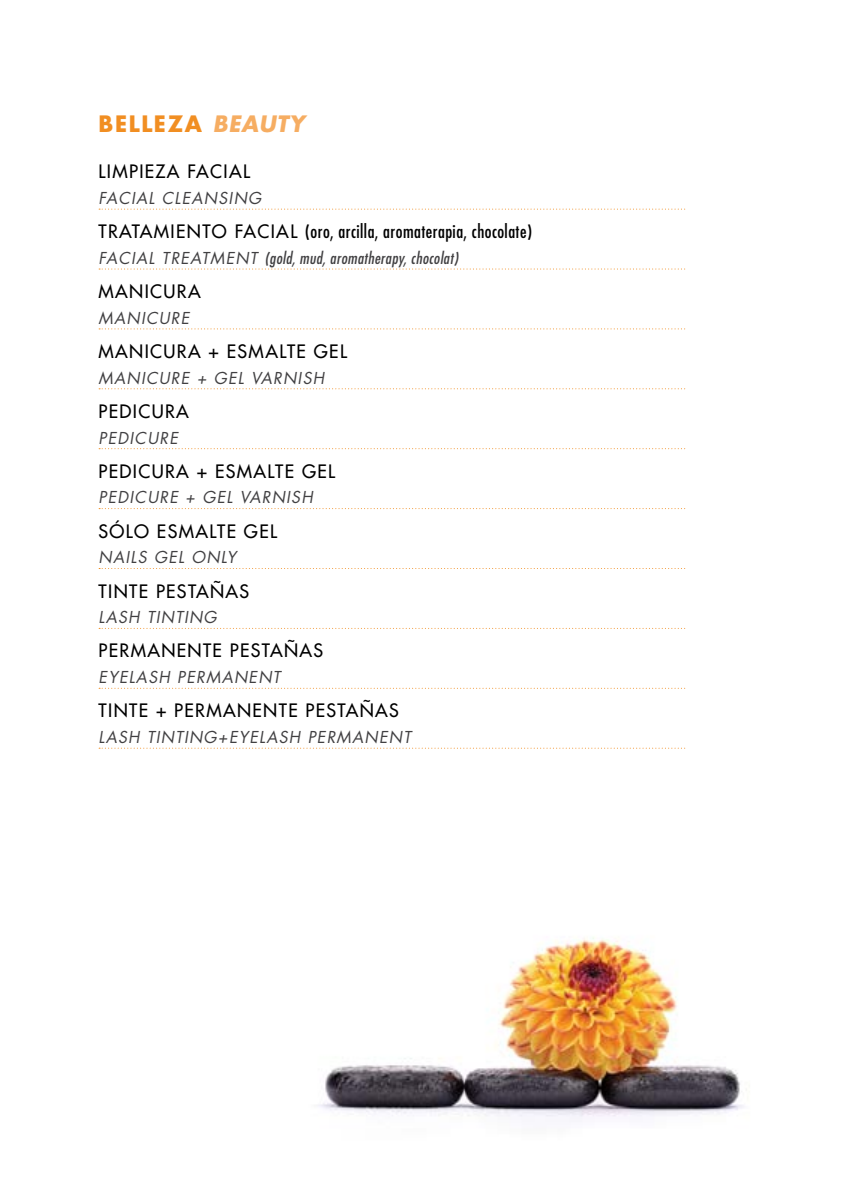
<style>
.page{position:relative;width:842px;height:1191px;background:#fff}
.page>*{position:absolute;margin:0;border:0;box-sizing:border-box;transform-origin:0 0}
.t1{font:700 22px "Futura Std";letter-spacing:.075em;color:#f18e22}
.t2{font:500 18px "Futura Std";letter-spacing:.075em;color:#000}
.t3{font:condensed 18px "Futura Std";letter-spacing:.025em;color:#000}
.t4{font:italic 16px "Futura Std";letter-spacing:.075em;color:#414042}
.t5{font:italic condensed 16px "Futura Std";letter-spacing:.025em;color:#414042}
.s1{font-style:italic;color:#f6ad62}
.s2{font-weight:500;font-stretch:normal}
.s3{font-stretch:normal}
</style>
<div class="page">
<svg style="left:99px;top:209px;width:587px;height:1px"></svg>
<svg style="left:99px;top:268px;width:586px;height:1px"></svg>
<svg style="left:99px;top:328px;width:587px;height:1px"></svg>
<svg style="left:99px;top:388px;width:587px;height:1px"></svg>
<svg style="left:99px;top:448px;width:587px;height:1px"></svg>
<svg style="left:99px;top:508px;width:587px;height:1px"></svg>
<svg style="left:99px;top:568px;width:587px;height:1px"></svg>
<svg style="left:99px;top:628px;width:587px;height:1px"></svg>
<svg style="left:99px;top:688px;width:587px;height:1px"></svg>
<svg style="left:99px;top:747px;width:586px;height:1px"></svg>
<img style="left:318px;top:937px;width:429px;height:182px">
<p class="t1" style="left:99px;top:109px;width:207px">BELLEZA <span class="s1">BEAUTY</span></p>
<p class="t2" style="left:99px;top:160px;width:153px">LIMPIEZA FACIAL</p>
<p class="t4" style="left:99px;top:188px;width:164px">FACIAL CLEANSING</p>
<p class="t3" style="left:99px;top:221px;width:435px"><span class="s2">TRATAMIENTO FACIAL</span> (oro, arcilla, aromaterapia, chocolate)</p>
<p class="t5" style="left:99px;top:248px;width:361px"><span class="s3">FACIAL TREATMENT</span> (gold, mud, aromatherapy, chocolat)</p>
<p class="t2" style="left:99px;top:280px;width:104px">MANICURA</p>
<p class="t4" style="left:99px;top:308px;width:92px">MANICURE</p>
<p class="t2" style="left:99px;top:340px;width:250px">MANICURA + ESMALTE GEL</p>
<p class="t4" style="left:99px;top:367px;width:227px">MANICURE + GEL VARNISH</p>
<p class="t2" style="left:99px;top:400px;width:92px">PEDICURA</p>
<p class="t4" style="left:99px;top:427px;width:81px">PEDICURE</p>
<p class="t2" style="left:99px;top:460px;width:238px">PEDICURA + ESMALTE GEL</p>
<p class="t4" style="left:99px;top:487px;width:216px">PEDICURE + GEL VARNISH</p>
<p class="t2" style="left:99px;top:520px;width:180px">SÓLO ESMALTE GEL</p>
<p class="t4" style="left:99px;top:547px;width:139px">NAILS GEL ONLY</p>
<p class="t2" style="left:99px;top:579px;width:152px">TINTE PESTAÑAS</p>
<p class="t4" style="left:99px;top:607px;width:120px">LASH TINTING</p>
<p class="t2" style="left:99px;top:639px;width:226px">PERMANENTE PESTAÑAS</p>
<p class="t4" style="left:99px;top:667px;width:183px">EYELASH PERMANENT</p>
<p class="t2" style="left:99px;top:699px;width:302px">TINTE + PERMANENTE PESTAÑAS</p>
<p class="t4" style="left:99px;top:727px;width:314px">LASH TINTING+EYELASH PERMANENT</p>
</div>
